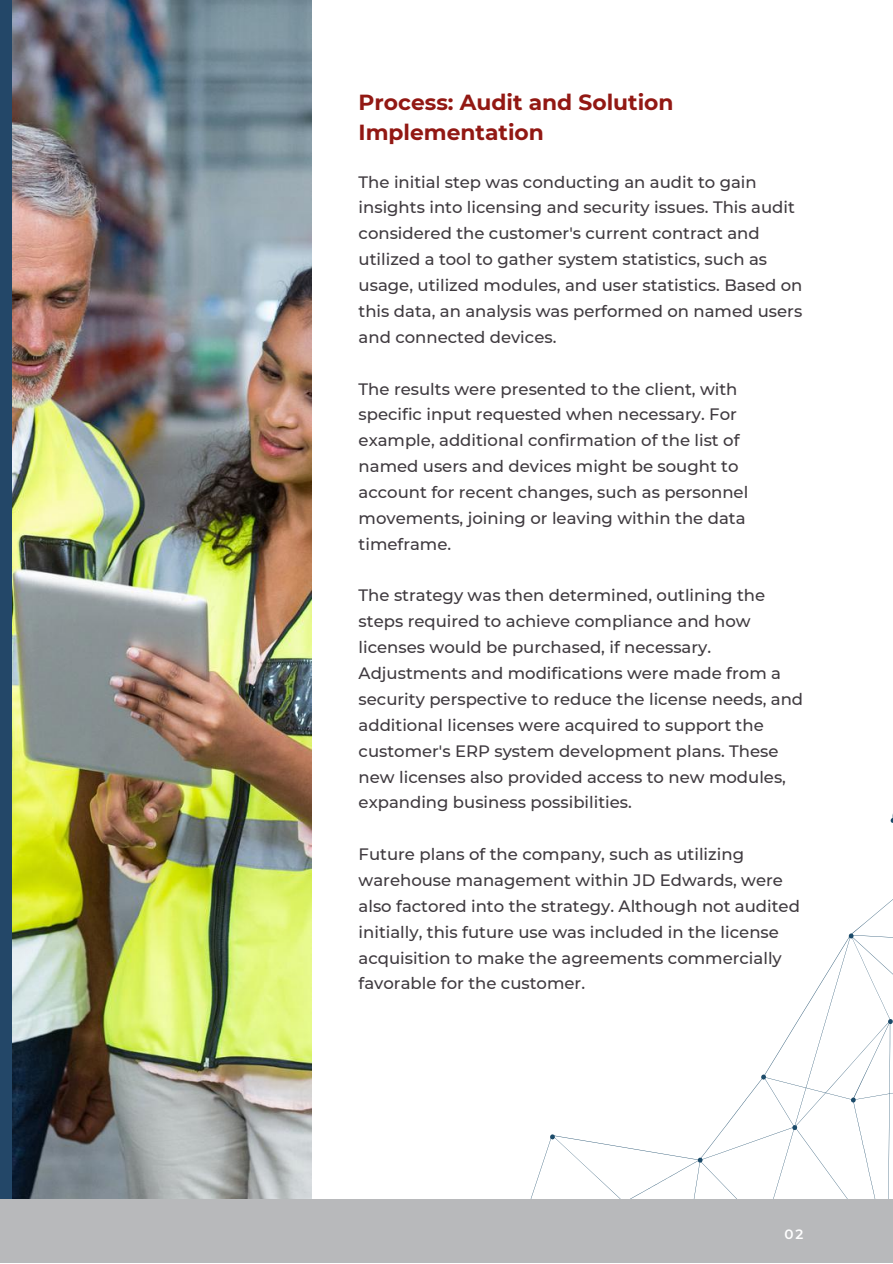
<style>
.page{position:relative;width:893px;height:1264px;background:#fff}
.page>*{position:absolute;margin:0;border:0;box-sizing:border-box;transform-origin:0 0}
.t1{font:700 21.75px/30.3px "Montserrat";color:#921813}
.t2{font:500 16.5px/25.8px "Montserrat";color:#3f3a3f}
.t3{font:600 13.5px "Montserrat";color:#fff}
</style>
<div class="page">
<svg style="left:530px;top:1134px;width:151px;height:65px"></svg>
<svg style="left:696px;top:813px;width:197px;height:449px"></svg>
<img style="left:12px;top:0;width:299px;height:1199px">
<div style="left:0;top:0;width:12px;height:1262px;background:#234768"></div>
<div style="left:0;top:1199px;width:892px;height:63px;background:#b8b9bb"></div>
<h1 class="t1" style="left:358px;top:87px;width:316px">Process: Audit and Solution<br>Implementation</h1>
<p class="t2" style="left:358px;top:169px;width:445px">The initial step was conducting an audit to gain insights into licensing and security issues. This audit considered the customer's current contract and utilized a tool to gather system statistics, such as usage, utilized modules, and user statistics. Based on this data, an analysis was performed on named users and connected devices.</p>
<p class="t2" style="left:358px;top:376px;width:391px">The results were presented to the client, with specific input requested when necessary. For example, additional confirmation of the list of named users and devices might be sought to account for recent changes, such as personnel movements, joining or leaving within the data timeframe.</p>
<p class="t2" style="left:358px;top:582px;width:446px">The strategy was then determined, outlining the steps required to achieve compliance and how licenses would be purchased, if necessary.<br>Adjustments and modifications were made from a security perspective to reduce the license needs, and additional licenses were acquired to support the customer's ERP system development plans. These new licenses also provided access to new modules, expanding business possibilities.</p>
<p class="t2" style="left:358px;top:841px;width:443px">Future plans of the company, such as utilizing warehouse management within JD Edwards, were also factored into the strategy. Although not audited initially, this future use was included in the license acquisition to make the agreements commercially favorable for the customer.</p>
<p class="t3" style="left:784px;top:1226px;width:20px">02</p>
</div>
